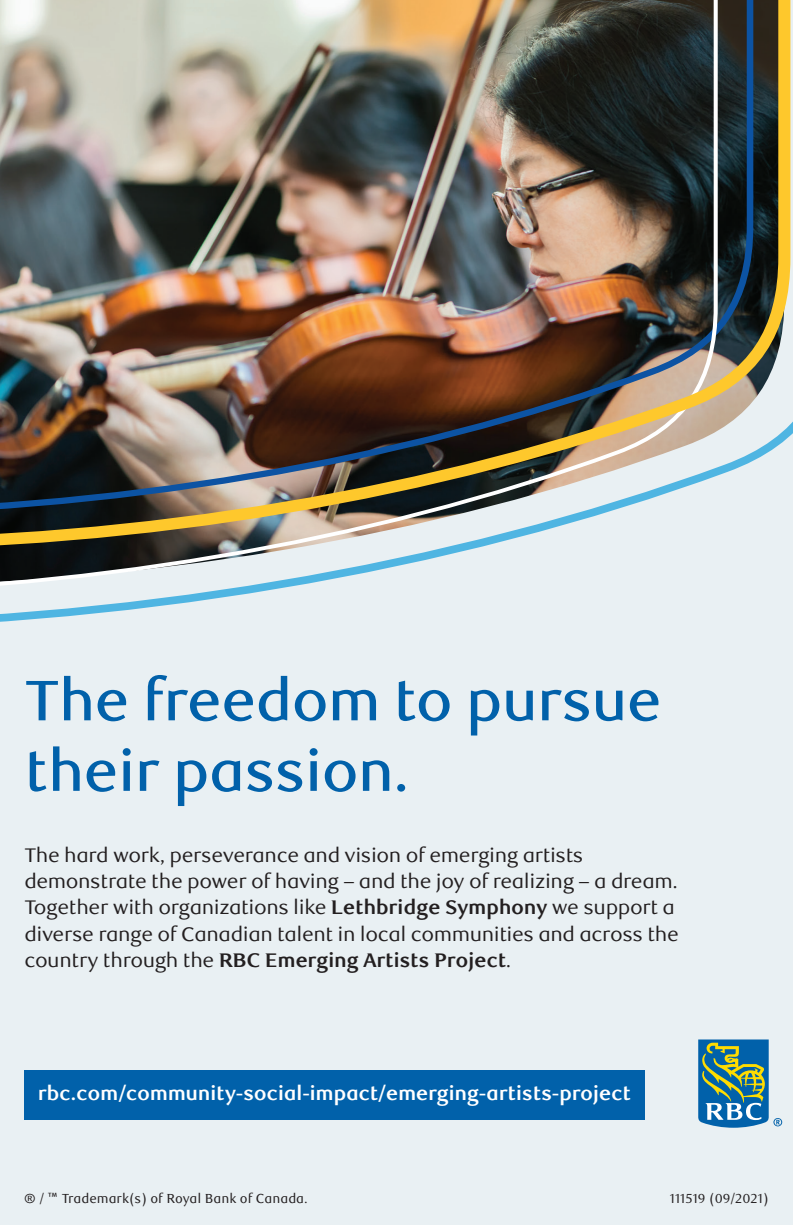
<style>
.page{position:relative;width:793px;height:1225px;background:#fff}
.page>*{position:absolute;margin:0;border:0;box-sizing:border-box;transform-origin:0 0}
.t1{font:500 57px/70.4px "RBC Text";letter-spacing:-.02em;color:#0161aa;scale:1.05 1}
.t2{font:19.6px/26.2px "RBC Text";letter-spacing:-.02em;color:#231f20;scale:1.05 1}
.t3{font:700 19.6px "RBC Text";letter-spacing:-.02em;color:#fff;scale:1.05 1}
.t4{font:13.2px "RBC Text Cond";color:#231f20;scale:1.05 1}
.s1{font-weight:700}
</style>
<div class="page">
<img style="left:0;top:0;width:792px;height:1224px">
<svg style="left:698px;top:1039px;width:84px;height:88px;background:#5e95a2"></svg>
<div style="left:24px;top:1070px;width:620px;height:49px;background:#0161aa"></div>
<p class="t1" style="left:24px;top:667px;width:609px">The freedom to pursue their passion.</p>
<p class="t2" style="left:24px;top:842px;width:625px">The hard work, perseverance and vision of emerging artists demonstrate the power of having – and the joy of realizing – a dream.<br>Together with organizations like <span class="s1">Lethbridge Symphony</span> we support a diverse range of Canadian talent in local communities and across the country through the <span class="s1">RBC Emerging Artists Project</span>.</p>
<p class="t3" style="left:38px;top:1081px;width:566px">rbc.com/community-social-impact/emerging-artists-project</p>
<p class="t4" style="left:24px;top:1191px;width:271px">® / ™ Trademark(s) of Royal Bank of Canada.</p>
<p class="t4" style="left:669px;top:1191px;width:96px">111519 (09/2021)</p>
</div>
